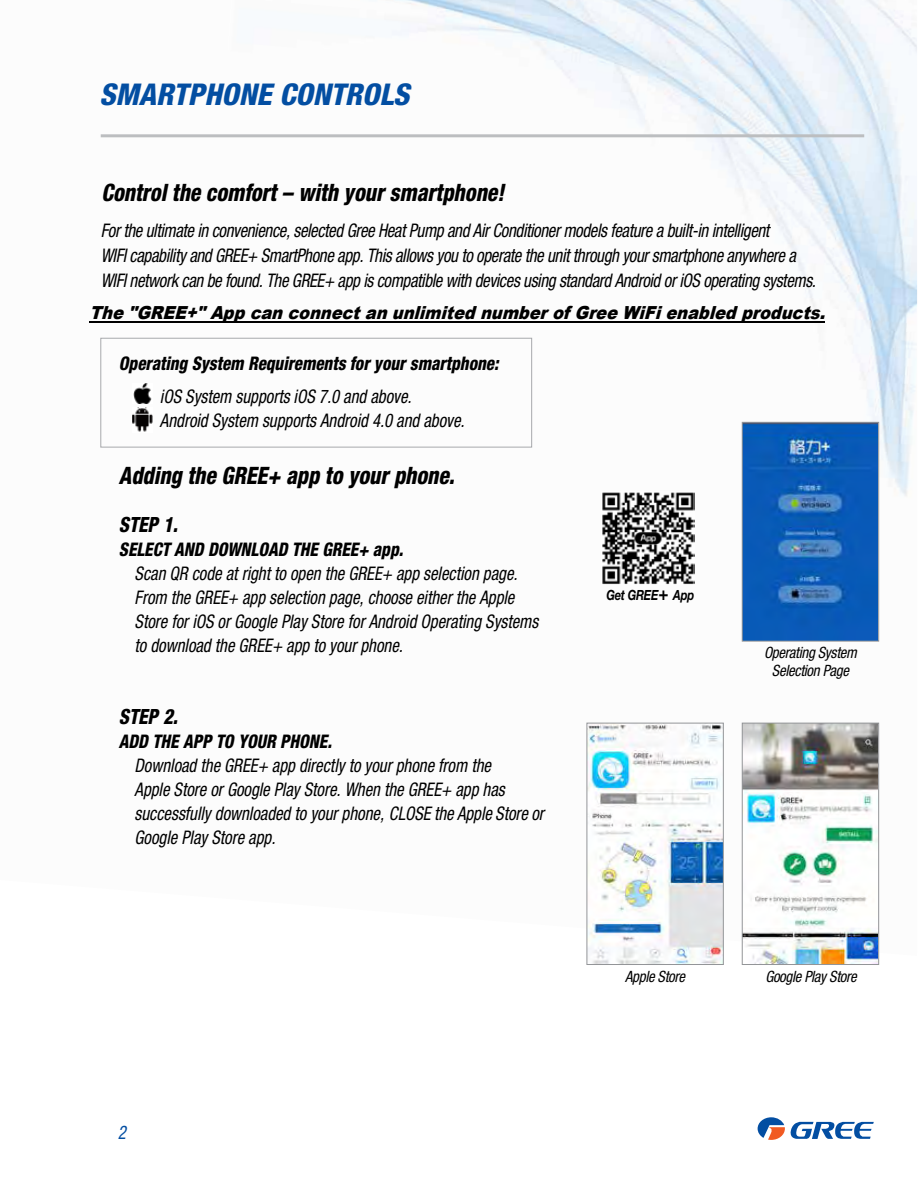
<style>
.page{position:relative;width:918px;height:1188px;background:#fff}
.page>*{position:absolute;margin:0;border:0;box-sizing:border-box;transform-origin:0 0}
.t1{font:italic 800 condensed 30px "Helvetica Neue";color:#034ea2}
.t2{font:italic 800 condensed 24px "Helvetica Neue";color:#000;scale:.9 1}
.t3{font:italic 800 condensed 21px "Helvetica Neue";color:#000;scale:.9 1}
.t4{font:italic condensed 18.75px/24px "Helvetica Neue";color:#000;scale:.9 1}
.t5{font:italic condensed 18.75px/24.9px "Helvetica Neue";letter-spacing:-.02em;color:#000;scale:.9 1}
.t6{font:italic 800 condensed 18.75px "Helvetica Neue";color:#000;scale:.9 1}
.t7{font:italic condensed 18.75px "Helvetica Neue";color:#034ea2;scale:.9 1}
.t8{font:italic 900 18px "Arial";color:#000;scale:.9 1}
.t9{font:italic condensed 15.6px/18px "Helvetica Neue";letter-spacing:-.02em;color:#000;text-align:center;scale:.95 1}
.t10{font:italic 700 14.1px "Helvetica Neue";letter-spacing:-.02em;color:#000;scale:.8 1}
.s1{font-size:18.75px}
</style>
<div class="page">
<img style="left:89px;top:0;width:828px;height:956px">
<img style="left:132px;top:383px;width:20px;height:20px">
<img style="left:132px;top:408px;width:20px;height:25px">
<img style="left:602px;top:492px;width:93px;height:93px">
<img style="left:589px;top:725px;width:133px;height:238px">
<div style="left:587px;top:723px;width:137px;height:242px;border:1px solid #939598"></div>
<img style="left:744px;top:725px;width:133px;height:238px">
<div style="left:742px;top:723px;width:137px;height:242px;border:1px solid #939598"></div>
<img style="left:744px;top:424px;width:133px;height:216px">
<div style="left:742px;top:422px;width:137px;height:220px;border:1px solid #939598"></div>
<svg style="left:758px;top:1117px;width:116px;height:23px"></svg>
<hr style="left:101px;top:134px;width:763px;height:3px;background:#bcbec0">
<div style="left:100px;top:338px;width:432px;height:109px;border:1px solid #a7a9ac"></div>
<hr style="left:90px;top:321px;width:735px;height:1px;background:#000">
<h1 class="t1" style="left:99px;top:76px;width:311px">SMARTPHONE CONTROLS</h1>
<p class="t2" style="left:102px;top:178px;width:449px">Control the comfort – with your smartphone!</p>
<p class="t5" style="left:101px;top:218px;width:794px">For the ultimate in convenience, selected Gree Heat Pump and Air Conditioner models feature a built-in intelligent<br>WiFi capability and GREE+ SmartPhone app. This allows you to operate the unit through your smartphone anywhere a<br>WIFI network can be found. The GREE+ app is compatible with devices using standard Android or iOS operating systems.</p>
<p class="t8" style="left:90px;top:299px;width:826px">The"GREE+"AppcanconnectanunlimitednumberofGreeWiFienabledproducts.</p>
<p class="t6" style="left:119px;top:351px;width:423px">Operating System Requirements for your smartphone:</p>
<p class="t4" style="left:160px;top:384px;width:338px">iOS System supports iOS 7.0 and above.<br>Android System supports Android 4.0 and above.</p>
<p class="t2" style="left:119px;top:461px;width:374px">Adding the GREE+ app to your phone.</p>
<p class="t3" style="left:119px;top:511px;width:67px">Step 1.</p>
<p class="t6" style="left:119px;top:538px;width:21px">Select</p>
<p class="t6" style="left:174px;top:538px;width:13px">and</p>
<p class="t6" style="left:208px;top:538px;width:13px">download</p>
<p class="t6" style="left:292px;top:538px;width:125px">the GREE+ app.</p>
<p class="t4" style="left:135px;top:561px;width:450px">Scan QR code at right to open the GREE+ app selection page.<br>From the GREE+ app selection page, choose either the Apple Store for iOS or Google Play Store for Android Operating Systems to download the GREE+ app to your phone.</p>
<p class="t3" style="left:119px;top:703px;width:67px">Step 2.</p>
<p class="t6" style="left:119px;top:730px;width:238px">ADD THE APP TO YOUR PHONE.</p>
<p class="t4" style="left:135px;top:753px;width:456px">Download the GREE+ app directly to your phone from the<br>Apple Store or Google Play Store. When the GREE+ app has successfully downloaded to your phone, close the Apple Store or Google Play Store app.</p>
<p class="t7" style="left:118px;top:1121px;width:11px">2</p>
<p class="t10" style="left:606px;top:586px;width:111px">Get GREE<span class="s1">+</span> App</p>
<p class="t9" style="left:625px;top:967px;width:65px">Apple Store</p>
<p class="t9" style="left:764px;top:644px;width:99px">Operating System<br>Selection Page</p>
<p class="t9" style="left:765px;top:967px;width:98px">Google Play Store</p>
</div>
